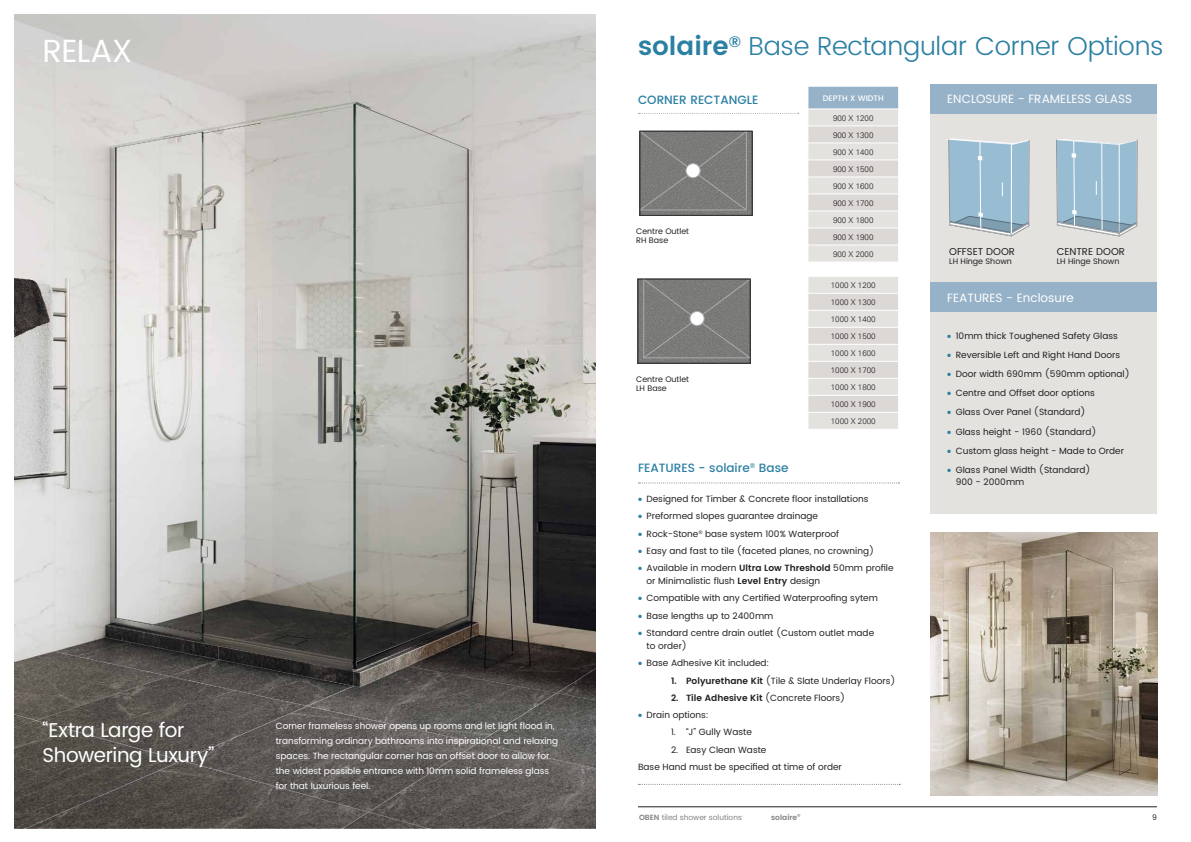
<style>
.page{position:relative;width:1191px;height:842px;background:#fff}
.page>*{position:absolute;margin:0;border:0;box-sizing:border-box;transform-origin:0 0}
.t1{font:32px "Poppins";letter-spacing:-.02em;color:#fff}
.t2{font:300 26px "Poppins";letter-spacing:-.01em;color:#2a7fa2}
.t3{font:20px/25px "Poppins";letter-spacing:-.015em;color:#fff}
.t4{font:12px "Poppins";color:#fff}
.t5{font:500 12px "Poppins";color:#2a7fa2}
.t6{font:10px "Poppins";color:#231f20}
.t7{font:9px/13px "Poppins";color:#231f20}
.t8{font:9px/15px "Poppins";color:#fff}
.t9{font:600 9px "Poppins";color:#231f20}
.t10{font:300 8px/17px "Univers";color:#231f20;text-align:justify}
.t11{font:8px/9.6px "Poppins";color:#231f20}
.t12{font:500 8px "Poppins";color:#fff}
.t13{font:7.5px "Poppins";color:#808285}
.t14{font:600 7.5px "Poppins";color:#808285}
.t15{font:7.5px "Poppins";color:#231f20}
.s1{font-weight:600}
.s2{font-family:"Museo Sans Rounded 900";color:#2a7fa2}
.s3{font-weight:400}
</style>
<div class="page">
<hr style="left:638px;top:807px;width:519px;height:1px;background:#231f20">
<svg style="left:638px;top:113px;width:160px;height:1px"></svg>
<hr style="left:640px;top:215px;width:112px;height:1px;background:#000">
<hr style="left:752px;top:131px;width:1px;height:84px;background:#000">
<div style="left:640px;top:131px;width:112px;height:84px;background:#7a7a79"></div>
<svg style="left:641px;top:133px;width:106px;height:78px"></svg>
<div style="left:685px;top:163px;width:15px;height:15px;background:#fff;border:1px solid #979797;border-radius:50%"></div>
<hr style="left:639px;top:210px;width:107px;height:1px;background:#979797">
<hr style="left:746px;top:131px;width:1px;height:79px;background:#979797">
<hr style="left:638px;top:363px;width:112px;height:1px;background:#000">
<hr style="left:750px;top:279px;width:1px;height:84px;background:#000">
<hr style="left:637px;top:279px;width:1px;height:84px;background:#000">
<div style="left:638px;top:279px;width:112px;height:84px;background:#7a7a79"></div>
<svg style="left:643px;top:278px;width:108px;height:80px"></svg>
<div style="left:689px;top:311px;width:15px;height:15px;background:#fff;border:1px solid #979797;border-radius:50%"></div>
<hr style="left:643px;top:358px;width:107px;height:1px;background:#979797">
<hr style="left:643px;top:279px;width:1px;height:79px;background:#979797">
<svg style="left:808px;top:86px;width:91px;height:176px;background:#d8d9da"></svg>
<hr style="left:807px;top:143px;width:92px;height:1px;background:#fff">
<hr style="left:807px;top:160px;width:92px;height:1px;background:#fff">
<hr style="left:807px;top:177px;width:92px;height:1px;background:#fff">
<hr style="left:807px;top:194px;width:92px;height:1px;background:#fff">
<hr style="left:807px;top:211px;width:92px;height:1px;background:#fff">
<hr style="left:807px;top:228px;width:92px;height:1px;background:#fff">
<hr style="left:807px;top:245px;width:92px;height:1px;background:#fff">
<svg style="left:808px;top:277px;width:90px;height:152px;background:#e2dfdc"></svg>
<svg style="left:638px;top:482px;width:261px;height:1px"></svg>
<svg style="left:638px;top:784px;width:262px;height:1px"></svg>
<div style="left:930px;top:84px;width:227px;height:429px;background:#e4e2df"></div>
<img style="left:930px;top:532px;width:227px;height:263px">
<div style="left:930px;top:84px;width:227px;height:30px;background:#96b2c8"></div>
<svg style="left:947px;top:139px;width:82px;height:97px;background:#a1bed0"></svg>
<hr style="left:1011px;top:145px;width:1px;height:88px;background:#fff">
<svg style="left:1056px;top:139px;width:81px;height:97px;background:#a2bfd0"></svg>
<div style="left:930px;top:282px;width:227px;height:30px;background:#96b2c8"></div>
<img style="left:14px;top:14px;width:581px;height:639px">
<svg style="left:14px;top:653px;width:581px;height:175px;background:#575350"></svg>
<h1 class="t1" style="left:43px;top:28px;width:91px">RELAX</h1>
<h3 class="t3" style="left:43px;top:719px;width:173px">“Extra Large for<br>Showering Luxury”</h3>
<p class="t8" style="left:276px;top:719px;width:284px">Corner frameless shower opens up rooms and let light flood in, transforming ordinary bathrooms into inspirational and relaxing spaces. The rectangular corner has an offset door to allow for the widest possible entrance with 10mm solid frameless glass for that luxurious feel.</p>
<h2 class="t2" style="left:638px;top:28px;width:527px"><span class="s1">solaire</span><sup>®</sup> Base Rectangular Corner Options</h2>
<h3 class="t5" style="left:638px;top:91px;width:122px">CORNER RECTANGLE</h3>
<h3 class="t4" style="left:947px;top:90px;width:186px">ENCLOSURE - FRAMELESS GLASS</h3>
<p class="t12" style="left:823px;top:92px;width:62px">DEPTH X WIDTH</p>
<p class="t10" style="left:833px;top:109px;width:42px">900 X 1200<br>900 X 1300<br>900 X 1400<br>900 X 1500<br>900 X 1600<br>900 X 1700<br>900 X 1800<br>900 X 1900<br>900 X 2000</p>
<p class="t10" style="left:831px;top:276px;width:46px">1000 X 1200<br>1000 X 1300<br>1000 X 1400<br>1000 X 1500<br>1000 X 1600<br>1000 X 1700<br>1000 X 1800<br>1000 X 1900<br>1000 X 2000</p>
<p class="t11" style="left:636px;top:226px;width:54px">Centre Outlet<br>RH Base</p>
<p class="t6" style="left:1056px;top:244px;width:70px">CENTRE DOOR</p>
<p class="t11" style="left:1056px;top:257px;width:64px">LH Hinge Shown</p>
<h3 class="t4" style="left:947px;top:289px;width:128px">FEATURES - Enclosure</h3>
<p class="t7" style="left:947px;top:330px;width:172px"><span class="s2">•</span> 10mm thick Toughened Safety Glass</p>
<p class="t7" style="left:947px;top:349px;width:174px"><span class="s2">•</span> Reversible Left and Right Hand Doors</p>
<p class="t7" style="left:947px;top:368px;width:184px"><span class="s2">•</span> Door width 690mm (590mm optional)</p>
<p class="t7" style="left:947px;top:387px;width:149px"><span class="s2">•</span> Centre and Offset door options</p>
<p class="t7" style="left:947px;top:406px;width:140px"><span class="s2">•</span> Glass Over Panel (Standard)</p>
<p class="t7" style="left:947px;top:425px;width:151px"><span class="s2">•</span> Glass height - 1960 (Standard)</p>
<p class="t7" style="left:947px;top:444px;width:178px"><span class="s2">•</span> Custom glass height - Made to Order</p>
<p class="t7" style="left:955px;top:464px;width:136px;line-height:12px;text-indent:-9px"><span class="s2">•</span> Glass Panel Width (Standard)<br>900 - 2000mm</p>
<p class="t6" style="left:949px;top:244px;width:67px">OFFSET DOOR</p>
<p class="t11" style="left:949px;top:257px;width:64px">LH Hinge Shown</p>
<p class="t11" style="left:636px;top:374px;width:54px">Centre Outlet<br>LH Base</p>
<h3 class="t5" style="left:638px;top:459px;width:152px">FEATURES - solaire<sup>®</sup> Base</h3>
<p class="t7" style="left:638px;top:493px;width:232px"><span class="s2">•</span> Designed for Timber &amp; Concrete floor installations</p>
<p class="t7" style="left:638px;top:510px;width:181px"><span class="s2">•</span> Preformed slopes guarantee drainage</p>
<p class="t7" style="left:638px;top:527px;width:202px"><span class="s2">•</span> Rock-Stone<sup>®</sup> base system 100% Waterproof</p>
<p class="t7" style="left:638px;top:545px;width:238px"><span class="s2">•</span> Easy and fast to tile (faceted planes, no crowning)</p>
<p class="t7" style="left:646px;top:562px;width:249px;text-indent:-9px"><span class="s2">•</span> Available in modern <span class="s1">Ultra Low Threshold</span> 50mm profile or Minimalistic flush <span class="s1">Level Entry</span> design</p>
<p class="t7" style="left:638px;top:592px;width:241px"><span class="s2">•</span> Compatible with any Certified Waterproofing sytem</p>
<p class="t7" style="left:638px;top:609px;width:137px"><span class="s2">•</span> Base lengths up to 2400mm</p>
<p class="t7" style="left:646px;top:627px;width:229px;text-indent:-9px"><span class="s2">•</span> Standard centre drain outlet (Custom outlet made to order)</p>
<p class="t7" style="left:638px;top:657px;width:133px"><span class="s2">•</span> Base Adhesive Kit included:</p>
<p class="t7" style="left:671px;top:674px;width:226px"><span class="s1">1. Polyurethane Kit</span> (Tile &amp; Slate Underlay Floors)</p>
<p class="t9" style="left:671px;top:691px;width:176px">2. Tile Adhesive Kit <span class="s3">(Concrete Floors)</span></p>
<p class="t7" style="left:638px;top:709px;width:72px"><span class="s2">•</span> Drain options:</p>
<p class="t7" style="left:671px;top:726px;width:82px">1. “J” Gully Waste</p>
<p class="t7" style="left:638px;top:741px;width:205px;line-height:17.3px;text-indent:33px">2. Easy Clean Waste<br>Base Hand must be specified at time of order</p>
<p class="t13" style="left:639px;top:812px;width:104px"><span class="s1">OBEN</span> tiled shower solutions</p>
<p class="t14" style="left:771px;top:811px;width:31px">solaire<sup>®</sup></p>
<p class="t15" style="left:1152px;top:812px;width:6px">9</p>
</div>
